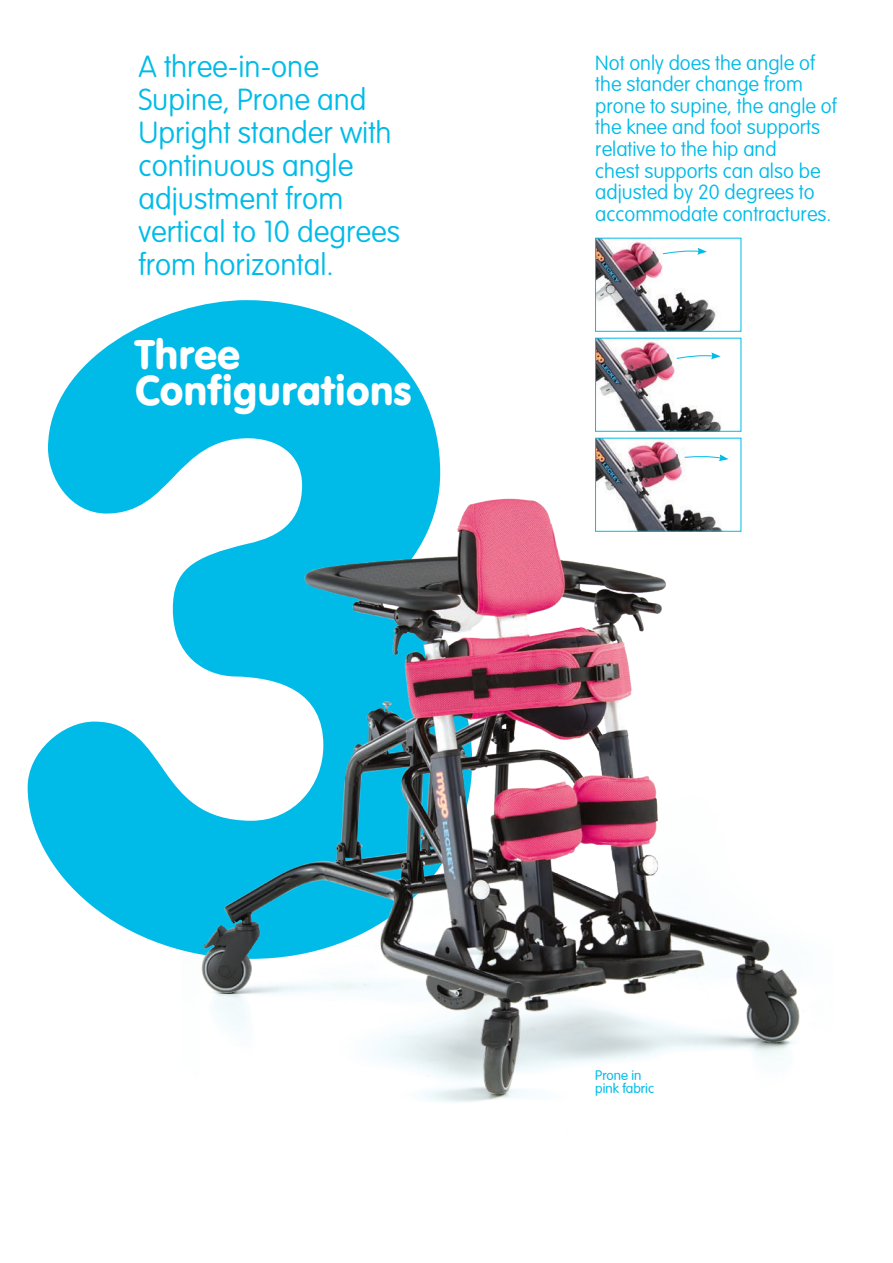
<style>
.page{position:relative;width:893px;height:1263px;background:#fff}
.page>*{position:absolute;margin:0;border:0;box-sizing:border-box;transform-origin:0 0}
.t1{font:40.8px "VAG Rounded BT";color:#fff}
.t2{font:100 30px/33px "VAG Rounded Std";color:#00bbe8}
.t3{font:100 20.25px/21.6px "VAG Rounded Std";color:#00bbe8}
.t4{font:300 13.5px "VAG Rounded";color:#00bbe8}
</style>
<div class="page">
<img style="left:201px;top:468px;width:599px;height:635px">
<svg style="left:28px;top:300px;width:444px;height:659px;fill:#00bbe8"></svg>
<img style="left:597px;top:240px;width:119px;height:89px">
<svg style="left:662px;top:248px;width:45px;height:7px"></svg>
<img style="left:597px;top:340px;width:125px;height:89px">
<svg style="left:676px;top:352px;width:45px;height:7px"></svg>
<img style="left:597px;top:440px;width:142px;height:89px">
<svg style="left:684px;top:454px;width:45px;height:7px"></svg>
<p class="t2" style="left:138px;top:51px;width:263px">A three-in-one<br>Supine, Prone and<br>Upright stander with continuous angle adjustment from vertical to 10 degrees from horizontal.</p>
<p class="t3" style="left:595px;top:52px;width:243px">Not only does the angle of the stander change from prone to supine, the angle of the knee and foot supports relative to the hip and<br>chest supports can also be adjusted by 20 degrees to accommodate contractures.</p>
<p class="t1" style="left:135px;top:328px;width:106px">Three</p>
<p class="t1" style="left:135px;top:364px;width:278px">Configurations</p>
<p class="t4" style="left:595px;top:1067px;width:48px">Prone in</p>
<p class="t4" style="left:595px;top:1080px;width:60px">pink fabric</p>
</div>
